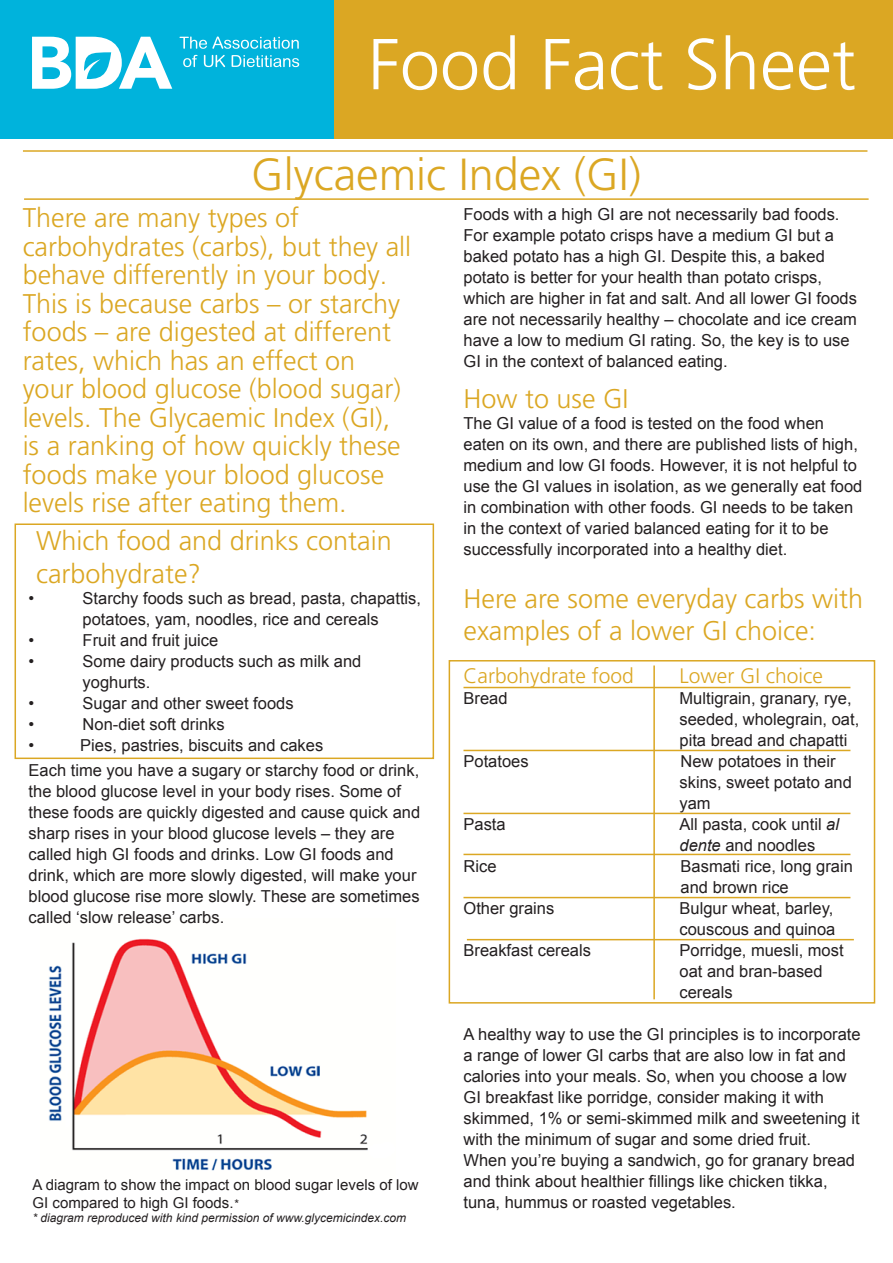
<style>
.page{position:relative;width:893px;height:1263px;background:#fff}
.page>*{position:absolute;margin:0;border:0;box-sizing:border-box;transform-origin:0 0}
.t1{font:300 72px "Frutiger LT Pro";color:#fff}
.t2{font:300 45px "Frutiger LT Pro";color:#dba723}
.t3{font:300 27px/28.5px "Frutiger LT Pro";color:#dba723}
.t4{font:300 21px "Frutiger LT Pro";color:#dba723}
.t5{font:16.5px/21px "Arial";color:#231f20}
.t6{font:15px/18px "Arial";color:#231f20}
.t7{font:italic 12px "Arial";color:#231f20}
.s1{font-style:italic;font-size:12px}
.s2{font-style:italic}
</style>
<div class="page">
<img style="left:49px;top:938px;width:319px;height:233px">
<hr style="left:23px;top:150px;width:844px;height:2px;background:#dba723">
<hr style="left:24px;top:198px;width:845px;height:2px;background:#dba723">
<div style="left:15px;top:523px;width:419px;height:236px;border:2px solid #dba723"></div>
<hr style="left:653px;top:665px;width:2px;height:334px;background:#dba723">
<hr style="left:463px;top:687px;width:387px;height:1px;background:#dba723">
<hr style="left:463px;top:750px;width:387px;height:1px;background:#dba723">
<hr style="left:463px;top:854px;width:387px;height:1px;background:#dba723">
<hr style="left:463px;top:813px;width:387px;height:1px;background:#dba723">
<hr style="left:463px;top:897px;width:387px;height:1px;background:#dba723">
<hr style="left:467px;top:939px;width:387px;height:1px;background:#dba723">
<div style="left:449px;top:660px;width:426px;height:343px;border:2px solid #dba723"></div>
<div style="left:0;top:0;width:893px;height:139px;background:#dba723"></div>
<div style="left:0;top:0;width:333px;height:138px;background:#00b3dc"></div>
<svg style="left:32px;top:37px;width:140px;height:52px"></svg>
<svg style="left:179px;top:36px;width:120px;height:13px"></svg>
<svg style="left:183px;top:55px;width:15px;height:12px"></svg>
<svg style="left:204px;top:55px;width:21px;height:12px"></svg>
<svg style="left:232px;top:55px;width:67px;height:12px"></svg>
<p class="t1" style="left:368px;top:23px;width:490px">Food Fact Sheet</p>
<p class="t2" style="left:251px;top:148px;width:391px">Glycaemic Index (GI)</p>
<p class="t3" style="left:23px;top:204px;width:390px">There are many types of carbohydrates (carbs), but they all behave differently in your body.<br>This is because carbs – or starchy foods – are digested at different rates, which has an effect on your blood glucose (blood sugar) levels. The Glycaemic Index (GI), is a ranking of how quickly these foods make your blood glucose levels rise after eating them.</p>
<p class="t3" style="left:36px;top:527px;width:357px">Which food and drinks contain</p>
<p class="t3" style="left:36px;top:559px;width:166px">carbohydrate?</p>
<p class="t5" style="left:29px;top:587px;width:7px">•</p>
<p class="t5" style="left:83px;top:587px;width:340px">Starchy foods such as bread, pasta, chapattis, potatoes, yam, noodles, rice and cereals</p>
<p class="t5" style="left:29px;top:629px;width:7px">•</p>
<p class="t5" style="left:83px;top:629px;width:137px">Fruit and fruit juice</p>
<p class="t5" style="left:29px;top:650px;width:7px">•</p>
<p class="t5" style="left:83px;top:650px;width:280px">Some dairy products such as milk and yoghurts.</p>
<p class="t5" style="left:29px;top:692px;width:7px">•</p>
<p class="t5" style="left:83px;top:692px;width:212px">Sugar and other sweet foods</p>
<p class="t5" style="left:29px;top:713px;width:7px">•</p>
<p class="t5" style="left:83px;top:713px;width:144px">Non-diet soft drinks</p>
<p class="t5" style="left:29px;top:734px;width:7px">•</p>
<p class="t5" style="left:80px;top:734px;width:245px">Pies, pastries, biscuits and cakes</p>
<p class="t5" style="left:29px;top:760px;width:393px">Each time you have a sugary or starchy food or drink, the blood glucose level in your body rises. Some of these foods are quickly digested and cause quick and sharp rises in your blood glucose levels – they are called high GI foods and drinks. Low GI foods and drink, which are more slowly digested, will make your blood glucose rise more slowly. These are sometimes called ‘slow release’ carbs.</p>
<p class="t6" style="left:33px;top:1176px;width:388px">A diagram to show the impact on blood sugar levels of low<br>GI compared to high GI foods.<span class="s1">*</span></p>
<p class="t7" style="left:33px;top:1210px;width:375px">* diagram reproduced with kind permission of www.glycemicindex.com</p>
<p class="t5" style="left:463px;top:204px;width:395px">Foods with a high GI are not necessarily bad foods.<br>For example potato crisps have a medium GI but a baked potato has a high GI. Despite this, a baked potato is better for your health than potato crisps, which are higher in fat and salt. And all lower GI foods are not necessarily healthy – chocolate and ice cream have a low to medium GI rating. So, the key is to use GI in the context of balanced eating.</p>
<p class="t3" style="left:463px;top:384px;width:167px">How to use GI</p>
<p class="t5" style="left:463px;top:412px;width:400px">The GI value of a food is tested on the food when eaten on its own, and there are published lists of high, medium and low GI foods. However, it is not helpful to use the GI values in isolation, as we generally eat food in combination with other foods. GI needs to be taken in the context of varied balanced eating for it to be successfully incorporated into a healthy diet.</p>
<p class="t3" style="left:463px;top:583px;width:401px;line-height:32.4px">Here are some everyday carbs with examples of a lower GI choice:</p>
<p class="t4" style="left:463px;top:663px;width:172px">Carbohydrate food</p>
<p class="t4" style="left:679px;top:663px;width:145px">Lower GI choice</p>
<p class="t5" style="left:463px;top:687px;width:46px">Bread</p>
<p class="t5" style="left:679px;top:687px;width:181px">Multigrain, granary, rye, seeded, wholegrain, oat, pita bread and chapatti</p>
<p class="t5" style="left:463px;top:750px;width:67px">Potatoes</p>
<p class="t5" style="left:679px;top:750px;width:174px">New potatoes in their skins, sweet potato and yam</p>
<p class="t5" style="left:463px;top:813px;width:44px">Pasta</p>
<p class="t5" style="left:679px;top:813px;width:161px">All pasta, cook until <span class="s2">al dente</span> and noodles</p>
<p class="t5" style="left:463px;top:855px;width:34px">Rice</p>
<p class="t5" style="left:681px;top:855px;width:174px">Basmati rice, long grain and brown rice</p>
<p class="t5" style="left:463px;top:897px;width:92px">Other grains</p>
<p class="t5" style="left:679px;top:897px;width:157px">Bulgur wheat, barley, couscous and quinoa</p>
<p class="t5" style="left:463px;top:939px;width:129px">Breakfast cereals</p>
<p class="t5" style="left:679px;top:939px;width:166px">Porridge, muesli, most</p>
<p class="t5" style="left:679px;top:960px;width:145px">oat and bran-based cereals</p>
<p class="t5" style="left:463px;top:1023px;width:399px">A healthy way to use the GI principles is to incorporate a range of lower GI carbs that are also low in fat and calories into your meals. So, when you choose a low GI breakfast like porridge, consider making it with skimmed, 1% or semi-skimmed milk and sweetening it with the minimum of sugar and some dried fruit.</p>
<p class="t5" style="left:463px;top:1149px;width:393px">When you’re buying a sandwich, go for granary bread and think about healthier fillings like chicken tikka, tuna, hummus or roasted vegetables.</p>
</div>
